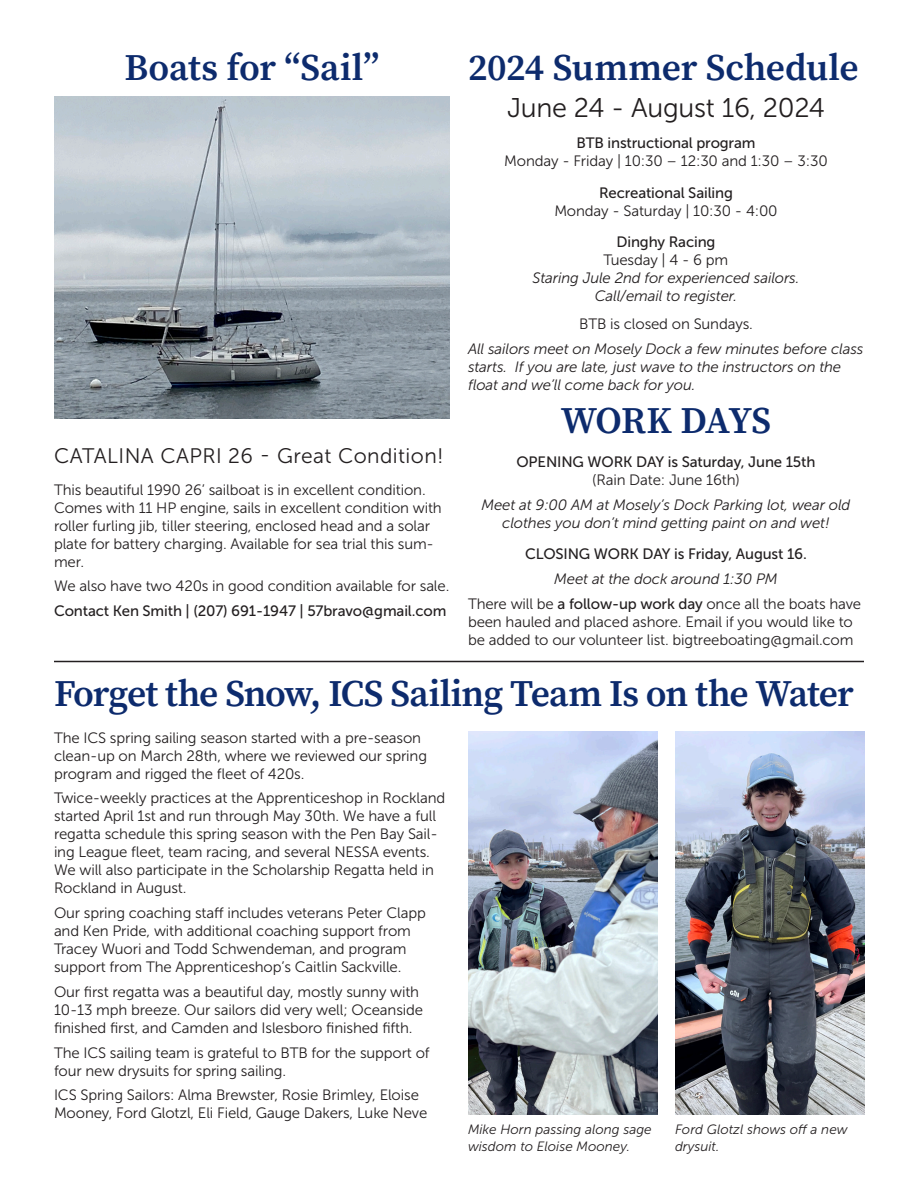
<style>
.page{position:relative;width:918px;height:1188px;background:#fff}
.page>*{position:absolute;margin:0;border:0;box-sizing:border-box;transform-origin:0 0}
.H1_Serif{font:37.5px "Source Serif Variable";letter-spacing:-.02em;color:#0d2b6d}
.Body{font:27px "Museo Sans 300";letter-spacing:-.01em;color:#231f20}
.t1{font:21px "Museo Sans 300";letter-spacing:.02em;color:#231f20}
.Body-2{font:15px/18px "Museo Sans 300";letter-spacing:-.01em;color:#231f20}
.Body-3{font:italic 15px/18px "Museo Sans 300";letter-spacing:-.01em;color:#231f20;text-align:center}
.Body-4{font:15px "Museo Sans 500";letter-spacing:-.01em;color:#231f20}
.Photo_Caption{font:italic 13.5px/16.2px "Museo Sans 300";color:#231f20}
.s1{font-family:"Museo Sans 500"}
</style>
<div class="page">
<img style="left:55px;top:96px;width:395px;height:323px">
<hr style="left:54px;top:661px;width:810px;height:1px;background:#231f20">
<img style="left:675px;top:731px;width:189px;height:384px">
<img style="left:468px;top:731px;width:189px;height:384px">
<p class="H1_Serif" style="left:125px;top:42px;width:256px">Boats for “Sail”</p>
<h2 class="t1" style="left:54px;top:445px;width:391px">CATALINA CAPRI 26 - Great Condition!</h2>
<p class="Body-2" style="left:54px;top:481px;width:389px">This beautiful 1990 26’ sailboat is in excellent condition.<br>Comes with 11 HP engine, sails in excellent condition with roller furling jib, tiller steering, enclosed head and a solar plate for battery charging. Available for sea trial this sum&shy;mer.</p>
<p class="Body-2" style="left:54px;top:577px;width:397px">We also have two 420s in good condition available for sale.</p>
<p class="Body-4" style="left:54px;top:603px;width:394px">Contact Ken Smith | (207) 691-1947 | 57bravo@gmail.com</p>
<p class="H1_Serif" style="left:468px;top:42px;width:392px">2024 Summer Schedule</p>
<p class="Body" style="left:507px;top:93px;width:319px">June 24 - August 16, 2024</p>
<p class="Body-4" style="left:576px;top:135px;width:181px">BTB instructional program</p>
<p class="Body-2" style="left:504px;top:152px;width:325px">Monday - Friday | 10:30 – 12:30 and 1:30 – 3:30</p>
<p class="Body-4" style="left:599px;top:184px;width:135px">Recreational Sailing</p>
<p class="Body-2" style="left:554px;top:201px;width:225px">Monday - Saturday | 10:30 - 4:00</p>
<p class="Body-4" style="left:617px;top:234px;width:100px">Dinghy Racing</p>
<p class="Body-2" style="left:604px;top:251px;width:126px">Tuesday | 4 - 6 pm</p>
<p class="Body-3" style="left:533px;top:269px;width:268px">Staring Jule 2nd for experienced sailors.<br>Call/email to register.</p>
<p class="Body-2" style="left:579px;top:315px;width:175px">BTB is closed on Sundays.</p>
<p class="Body-3" style="left:468px;top:340px;width:397px;text-align:left">All sailors meet on Mosely Dock a few minutes before class starts. If you are late, just wave to the instructors on the float and we’ll come back for you.</p>
<p class="H1_Serif" style="left:561px;top:395px;width:212px">WORK DAYS</p>
<p class="Body-4" style="left:516px;top:454px;width:301px">OPENING WORK DAY is Saturday, June 15th</p>
<p class="Body-2" style="left:592px;top:471px;width:149px">(Rain Date: June 16th)</p>
<p class="Body-3" style="left:482px;top:496px;width:370px">Meet at 9:00 AM at Mosely’s Dock Parking lot, wear old clothes you don’t mind getting paint on and wet!</p>
<p class="Body-4" style="left:525px;top:546px;width:283px">CLOSING WORK DAY is Friday, August 16.</p>
<p class="Body-3" style="left:554px;top:570px;width:225px">Meet at the dock around 1:30 PM</p>
<p class="Body-2" style="left:468px;top:595px;width:395px">There will be <span class="s1">a follow-up work day</span> once all the boats have been hauled and placed ashore. Email if you would like to be added to our volunteer list. bigtreeboating@gmail.com</p>
<p class="H1_Serif" style="left:54px;top:669px;width:801px">Forget the Snow, ICS Sailing Team Is on the Water</p>
<p class="Body-2" style="left:54px;top:729px;width:375px">The ICS spring sailing season started with a pre-season clean-up on March 28th, where we reviewed our spring program and rigged the fleet of 420s.</p>
<p class="Body-2" style="left:54px;top:789px;width:393px">Twice-weekly practices at the Apprenticeshop in Rockland started April 1st and run through May 30th. We have a full regatta schedule this spring season with the Pen Bay Sail&shy;ing League fleet, team racing, and several NESSA events.<br>We will also participate in the Scholarship Regatta held in Rockland in August.</p>
<p class="Body-2" style="left:54px;top:904px;width:373px">Our spring coaching staff includes veterans Peter Clapp and Ken Pride, with additional coaching support from Tracey Wuori and Todd Schwendeman, and program support from The Apprenticeshop’s Caitlin Sackville.</p>
<p class="Body-2" style="left:54px;top:983px;width:371px">Our first regatta was a beautiful day, mostly sunny with<br>10-13 mph breeze. Our sailors did very well; Oceanside finished first, and Camden and Islesboro finished fifth.</p>
<p class="Body-2" style="left:54px;top:1044px;width:377px">The ICS sailing team is grateful to BTB for the support of four new drysuits for spring sailing.</p>
<p class="Body-2" style="left:54px;top:1086px;width:375px">ICS Spring Sailors: Alma Brewster, Rosie Brimley, Eloise<br>Mooney, Ford Glotzl, Eli Field, Gauge Dakers, Luke Neve</p>
<p class="Photo_Caption" style="left:468px;top:1122px;width:185px">Mike Horn passing along sage wisdom to Eloise Mooney.</p>
<p class="Photo_Caption" style="left:675px;top:1122px;width:174px">Ford Glotzl shows off a new drysuit.</p>
</div>
